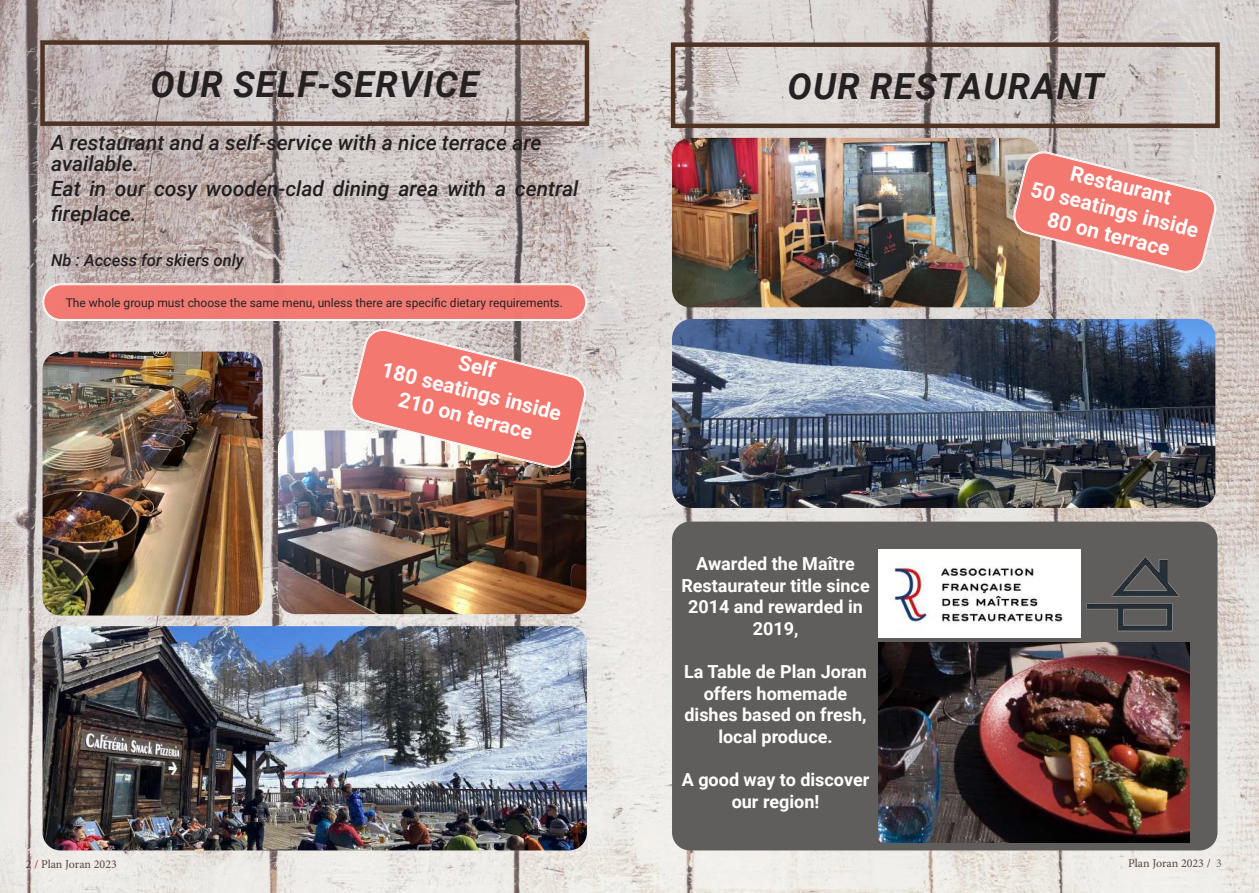
<style>
.page{position:relative;width:1259px;height:893px;background:#fff}
.page>*{position:absolute;margin:0;border:0;box-sizing:border-box;transform-origin:0 0}
.t1{font:italic 700 36px "Roboto";letter-spacing:.035em;color:#231f20}
.t2{font:italic 500 21px/21px "Roboto";color:#231f20}
.t3{font:700 21px/25.2px "Roboto";color:#fff;text-align:center}
.t4{font:700 18px/21.6px "Roboto";color:#fff;text-align:center}
.t5{font:italic 500 16.5px "Roboto";color:#231f20}
.t6{font:12px "Roboto";color:#231f20}
.t7{font:12px "Minion Pro";letter-spacing:-.005em;color:#58453f}
.s1{color:#d1232a}
.s2{color:#73675a}
</style>
<div class="page">
<img style="left:0;top:0;width:1258px;height:892px">
<div style="left:40px;top:40px;width:549px;height:86px;border:4px solid #4e3222"></div>
<img style="left:43px;top:626px;width:544px;height:224px">
<img style="left:672px;top:319px;width:543px;height:189px">
<div style="left:672px;top:522px;width:545px;height:328px;background:#605e5c;border-radius:18px"></div>
<img style="left:878px;top:549px;width:302px;height:89px">
<img style="left:43px;top:352px;width:220px;height:263px">
<div style="left:671px;top:42px;width:548px;height:86px;border:4px solid #4e3222"></div>
<div style="left:43px;top:284px;width:543px;height:36px;background:#f37870;border-radius:18px"></div>
<div style="left:43px;top:284px;width:544px;height:37px;border:1px solid #fff;border-radius:18px"></div>
<div style="left:44px;top:285px;width:542px;height:35px;border:1px solid #fff;border-radius:17px"></div>
<img style="left:278px;top:430px;width:308px;height:184px">
<img style="left:672px;top:138px;width:368px;height:169px">
<img style="left:878px;top:643px;width:311px;height:199px">
<svg style="left:1011px;top:150px;width:207px;height:125px"></svg>
<svg style="left:348px;top:327px;width:240px;height:143px"></svg>
<h1 class="t1" style="left:150px;top:59px;width:330px">OUR SELF-SERVICE</h1>
<p class="t2" style="left:51px;top:131px;width:492px">A restaurant and a self-service with a nice terrace are available.</p>
<p class="t2" style="left:51px;top:175px;width:529px;line-height:25.2px">Eat in our cosy wooden-clad dining area with a central fireplace.</p>
<p class="t5" style="left:51px;top:249px;width:194px">Nb : Access for skiers only</p>
<p class="t6" style="left:66px;top:294px;width:499px">The whole group must choose the same menu, unless there are specific dietary requirements.</p>
<p class="t3" style="left:392px;top:331px;width:186px;rotate:14deg">Self<br>180 seatings inside<br>210 on terrace</p>
<h1 class="t1" style="left:787px;top:61px;width:318px">OUR RESTAURANT</h1>
<p class="t4" style="left:681px;top:552px;width:190px">Awarded the Maître<br>Restaurateur title since<br>2014 and rewarded in<br>2019,</p>
<p class="t4" style="left:684px;top:660px;width:184px">La Table de Plan Joran offers homemade dishes based on fresh, local produce.</p>
<p class="t4" style="left:682px;top:768px;width:189px">A good way to discover our region!</p>
<p class="t3" style="left:1040px;top:151px;width:174px;rotate:14deg">Restaurant<br>50 seatings inside<br>80 on terrace</p>
<p class="t7" style="left:26px;top:856px;width:93px">2 <span class="s1">/</span> Plan Joran 2023</p>
<p class="t7" style="left:1128px;top:855px;width:95px">Plan Joran 2023 / <span class="s2">3</span></p>
</div>
